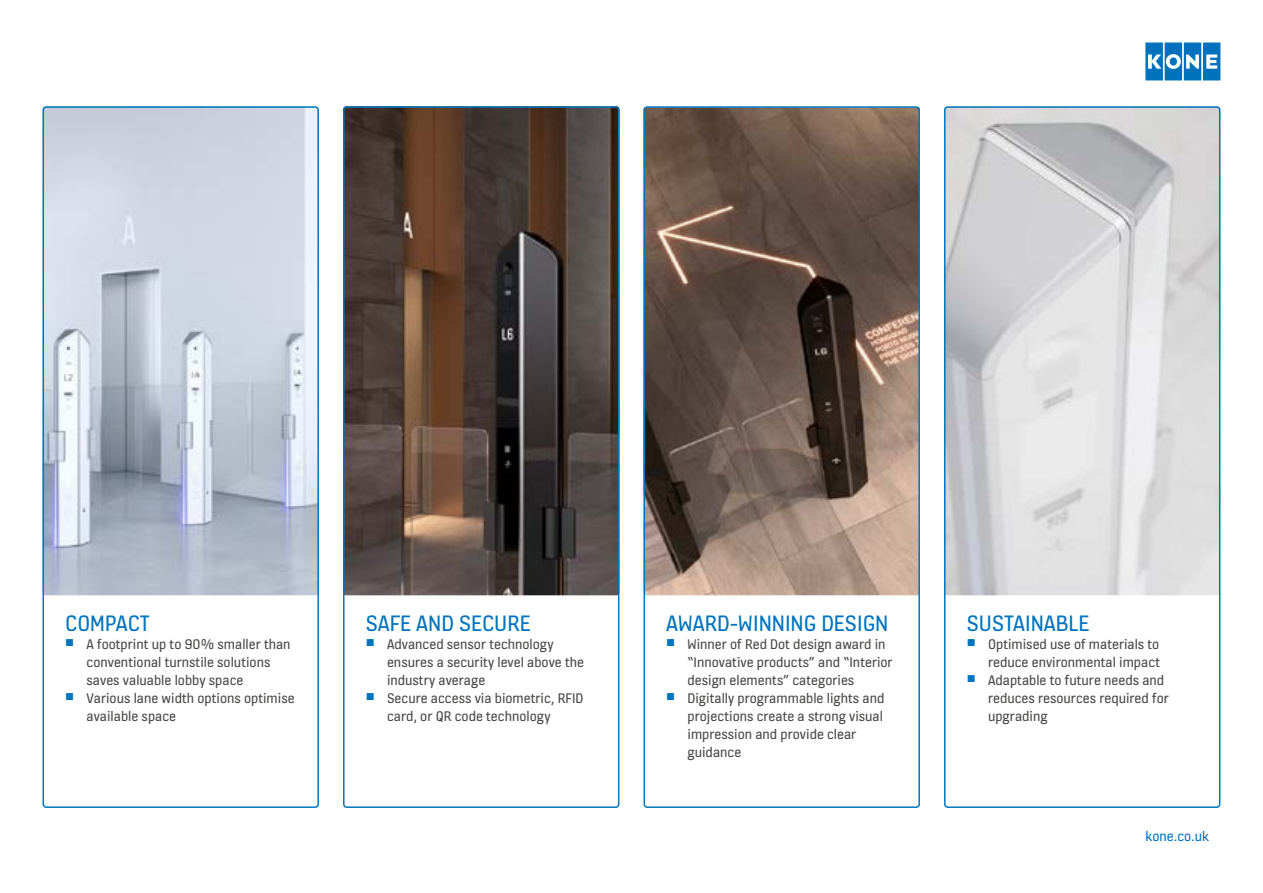
<style>
.page{position:relative;width:1263px;height:893px;background:#fff}
.page>*{position:absolute;margin:0;border:0;box-sizing:border-box;transform-origin:0 0}
.t1{font:24px "KONE Information v 13";color:#0075be}
.t2{font:15px/18px "KONE Information v 13";color:#494948}
.t3{font:15px "KONE Information v 13";color:#0075be}
</style>
<div class="page">
<img style="left:346px;top:106px;width:273px;height:489px">
<img style="left:947px;top:109px;width:270px;height:486px">
<img style="left:646px;top:109px;width:271px;height:486px">
<img style="left:46px;top:109px;width:270px;height:486px">
<div style="left:643px;top:106px;width:277px;height:702px;border:2px solid #0075be;border-radius:3px"></div>
<div style="left:43px;top:106px;width:276px;height:702px;border:2px solid #0075be;border-radius:3px"></div>
<div style="left:343px;top:106px;width:276px;height:702px;border:2px solid #0075be;border-radius:3px"></div>
<div style="left:944px;top:106px;width:276px;height:702px;border:2px solid #0075be;border-radius:3px"></div>
<svg style="left:1145px;top:43px;width:75px;height:37px"></svg>
<h1 class="t1" style="left:65px;top:607px;width:86px">COMPACT</h1>
<p class="t2" style="left:87px;top:634px;width:206px;text-indent:-21px"><sup>■</sup> A footprint up to 90% smaller than conventional turnstile solutions saves valuable lobby space</p>
<p class="t2" style="left:87px;top:688px;width:210px;text-indent:-21px"><sup>■</sup> Various lane width options optimise available space</p>
<h1 class="t1" style="left:366px;top:607px;width:166px">SAFE AND SECURE</h1>
<p class="t2" style="left:387px;top:634px;width:199px;text-indent:-21px"><sup>■</sup> Advanced sensor technology ensures a security level above the industry average</p>
<p class="t2" style="left:387px;top:688px;width:198px;text-indent:-21px"><sup>■</sup> Secure access via biometric, RFID card, or QR code technology</p>
<h1 class="t1" style="left:666px;top:607px;width:224px">AWARD-WINNING DESIGN</h1>
<p class="t2" style="left:687px;top:634px;width:207px;text-indent:-21px"><sup>■</sup> Winner of Red Dot design award in “Innovative products” and “Interior design elements” categories</p>
<p class="t2" style="left:687px;top:688px;width:198px;text-indent:-21px"><sup>■</sup> Digitally programmable lights and projections create a strong visual impression and provide clear guidance</p>
<h1 class="t1" style="left:967px;top:607px;width:124px">SUSTAINABLE</h1>
<p class="t2" style="left:967px;top:634px;width:195px;text-align:right"><sup>■</sup> Optimised use of materials to reduce environmental impact</p>
<p class="t2" style="left:988px;top:670px;width:182px;text-indent:-21px"><sup>■</sup> Adaptable to future needs and reduces resources required for upgrading</p>
<p class="t3" style="left:1145px;top:826px;width:65px">kone.co.uk</p>
</div>
